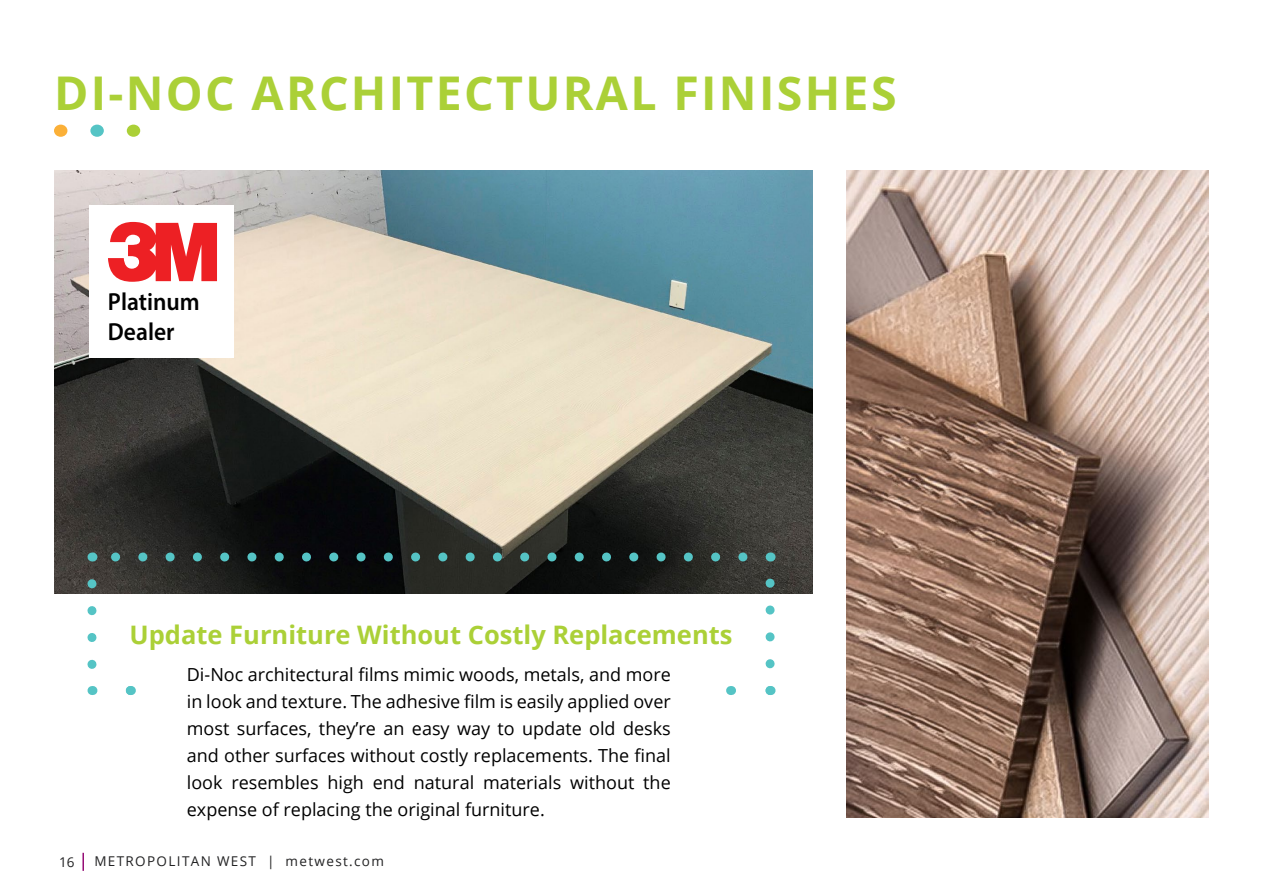
<style>
.page{position:relative;width:1263px;height:893px;background:#fff}
.page>*{position:absolute;margin:0;border:0;box-sizing:border-box;transform-origin:0 0}
.t1{font:700 46.5px "Open Sans";letter-spacing:.05em;color:#abd037}
.t2{font:700 25.5px "Open Sans";color:#abd037}
.t3{font:600 24.75px/29.7px "Myriad Pro";color:#000;scale:.95 1}
.t4{font:18px/27px "Open Sans";color:#000;text-align:justify}
.t5{font:13.5px "Open Sans";letter-spacing:.1em;color:#222223}
</style>
<div class="page">
<img style="left:54px;top:171px;width:759px;height:422px">
<svg style="left:766px;top:570px;width:9px;height:94px"></svg>
<svg style="left:106px;top:552px;width:637px;height:9px;background:#2b4746"></svg>
<svg style="left:87px;top:584px;width:9px;height:85px"></svg>
<svg style="left:765px;top:686px;width:6px;height:9px"></svg>
<svg style="left:125px;top:686px;width:6px;height:9px"></svg>
<div style="left:90px;top:125px;width:14px;height:12px;background:#55c4c5;border-radius:50%"></div>
<div style="left:127px;top:125px;width:13px;height:12px;background:#abd037;border-radius:50%"></div>
<div style="left:54px;top:125px;width:13px;height:12px;background:#fbb038;border-radius:50%"></div>
<img style="left:847px;top:171px;width:362px;height:647px">
<div style="left:90px;top:205px;width:144px;height:153px;background:#fff"></div>
<svg style="left:108px;top:222px;width:109px;height:60px"></svg>
<svg style="left:82px;top:853px;width:2px;height:18px"></svg>
<h1 class="t1" style="left:54px;top:60px;width:844px">DI-NOC ARCHITECTURAL FINISHES</h1>
<h3 class="t3" style="left:108px;top:286px;width:98px">Platinum<br>Dealer</h3>
<h2 class="t2" style="left:130px;top:617px;width:604px">Update Furniture Without Costly Replacements</h2>
<p class="t4" style="left:187px;top:660px;width:485px">Di-Noc architectural films mimic woods, metals, and more in look and texture. The adhesive film is easily applied over most surfaces, they’re an easy way to update old desks and other surfaces without costly replacements. The final look resembles high end natural materials without the expense of replacing the original furniture.</p>
<p class="t5" style="left:59px;top:853px;width:17px">16</p>
<p class="t5" style="left:94px;top:852px;width:291px">METROPOLITAN WEST | metwest.com</p>
</div>
